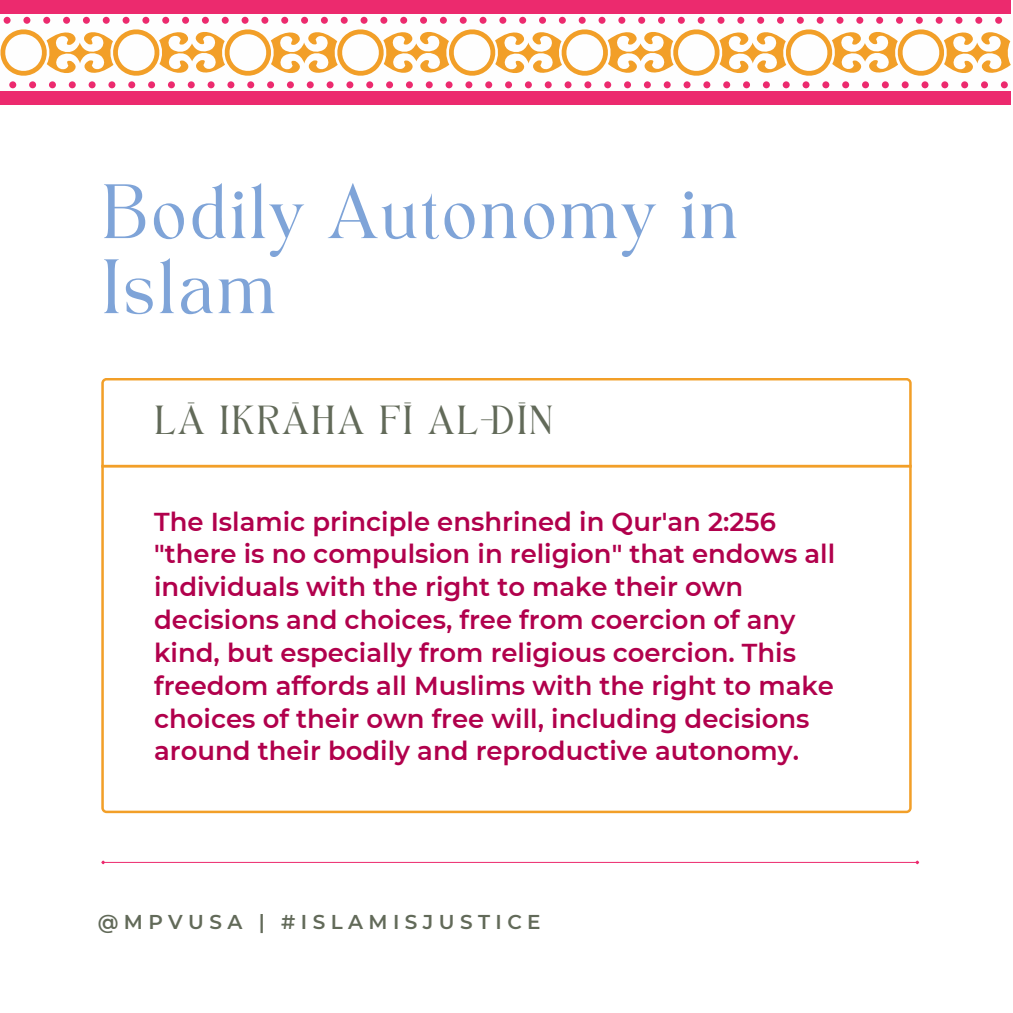
<style>
.page{position:relative;width:1013px;height:1013px;background:#fff}
.page>*{position:absolute;margin:0;border:0;box-sizing:border-box;transform-origin:0 0}
.t1{font:53.75px/75px "TAN Angleton";color:#7fa4d8}
.t2{font:28.38px "TAN Angleton";letter-spacing:.05em;color:#626a59}
.t3{font:600 25.88px/32.8px "Montserrat";color:#b1004c}
.t4{font:600 20px "Montserrat";letter-spacing:.27em;color:#626a59}
</style>
<div class="page">
<svg style="left:101px;top:378px;width:810px;height:435px"></svg>
<hr style="left:101px;top:465px;width:810px;height:2px;background:#f29f28">
<hr style="left:105px;top:862px;width:810px;height:1px;background:#ec2a6e">
<svg style="left:101px;top:860px;width:5px;height:5px"></svg>
<svg style="left:914px;top:860px;width:6px;height:5px"></svg>
<svg style="left:0;top:29px;width:1010px;height:47px"></svg>
<div style="left:995px;top:17px;width:7px;height:7px;background:#ec2a6e;border-radius:50%"></div>
<div style="left:975px;top:17px;width:7px;height:7px;background:#ec2a6e;border-radius:50%"></div>
<div style="left:955px;top:17px;width:7px;height:7px;background:#ec2a6e;border-radius:50%"></div>
<div style="left:935px;top:17px;width:7px;height:7px;background:#ec2a6e;border-radius:50%"></div>
<div style="left:915px;top:17px;width:7px;height:7px;background:#ec2a6e;border-radius:50%"></div>
<div style="left:896px;top:17px;width:7px;height:7px;background:#ec2a6e;border-radius:50%"></div>
<div style="left:876px;top:17px;width:7px;height:7px;background:#ec2a6e;border-radius:50%"></div>
<div style="left:856px;top:17px;width:7px;height:7px;background:#ec2a6e;border-radius:50%"></div>
<div style="left:836px;top:17px;width:7px;height:7px;background:#ec2a6e;border-radius:50%"></div>
<div style="left:816px;top:17px;width:7px;height:7px;background:#ec2a6e;border-radius:50%"></div>
<div style="left:796px;top:17px;width:7px;height:7px;background:#ec2a6e;border-radius:50%"></div>
<div style="left:777px;top:17px;width:7px;height:7px;background:#ec2a6e;border-radius:50%"></div>
<div style="left:757px;top:17px;width:7px;height:7px;background:#ec2a6e;border-radius:50%"></div>
<div style="left:737px;top:17px;width:7px;height:7px;background:#ec2a6e;border-radius:50%"></div>
<div style="left:717px;top:17px;width:7px;height:7px;background:#ec2a6e;border-radius:50%"></div>
<div style="left:697px;top:17px;width:7px;height:7px;background:#ec2a6e;border-radius:50%"></div>
<div style="left:678px;top:17px;width:7px;height:7px;background:#ec2a6e;border-radius:50%"></div>
<div style="left:658px;top:17px;width:7px;height:7px;background:#ec2a6e;border-radius:50%"></div>
<div style="left:638px;top:17px;width:7px;height:7px;background:#ec2a6e;border-radius:50%"></div>
<div style="left:618px;top:17px;width:7px;height:7px;background:#ec2a6e;border-radius:50%"></div>
<div style="left:598px;top:17px;width:7px;height:7px;background:#ec2a6e;border-radius:50%"></div>
<div style="left:578px;top:17px;width:7px;height:7px;background:#ec2a6e;border-radius:50%"></div>
<div style="left:559px;top:17px;width:7px;height:7px;background:#ec2a6e;border-radius:50%"></div>
<div style="left:539px;top:17px;width:7px;height:7px;background:#ec2a6e;border-radius:50%"></div>
<div style="left:519px;top:17px;width:7px;height:7px;background:#ec2a6e;border-radius:50%"></div>
<div style="left:499px;top:17px;width:7px;height:7px;background:#ec2a6e;border-radius:50%"></div>
<div style="left:479px;top:17px;width:7px;height:7px;background:#ec2a6e;border-radius:50%"></div>
<div style="left:460px;top:17px;width:6px;height:7px;background:#ec2a6e;border-radius:50%"></div>
<div style="left:440px;top:17px;width:7px;height:7px;background:#ec2a6e;border-radius:50%"></div>
<div style="left:420px;top:17px;width:7px;height:7px;background:#ec2a6e;border-radius:50%"></div>
<div style="left:400px;top:17px;width:7px;height:7px;background:#ec2a6e;border-radius:50%"></div>
<div style="left:380px;top:17px;width:7px;height:7px;background:#ec2a6e;border-radius:50%"></div>
<div style="left:360px;top:17px;width:7px;height:7px;background:#ec2a6e;border-radius:50%"></div>
<div style="left:341px;top:17px;width:7px;height:7px;background:#ec2a6e;border-radius:50%"></div>
<div style="left:321px;top:17px;width:7px;height:7px;background:#ec2a6e;border-radius:50%"></div>
<div style="left:301px;top:17px;width:7px;height:7px;background:#ec2a6e;border-radius:50%"></div>
<div style="left:281px;top:17px;width:7px;height:7px;background:#ec2a6e;border-radius:50%"></div>
<div style="left:261px;top:17px;width:7px;height:7px;background:#ec2a6e;border-radius:50%"></div>
<div style="left:241px;top:17px;width:7px;height:7px;background:#ec2a6e;border-radius:50%"></div>
<div style="left:222px;top:17px;width:7px;height:7px;background:#ec2a6e;border-radius:50%"></div>
<div style="left:202px;top:17px;width:7px;height:7px;background:#ec2a6e;border-radius:50%"></div>
<div style="left:182px;top:17px;width:7px;height:7px;background:#ec2a6e;border-radius:50%"></div>
<div style="left:162px;top:17px;width:7px;height:7px;background:#ec2a6e;border-radius:50%"></div>
<div style="left:142px;top:17px;width:7px;height:7px;background:#ec2a6e;border-radius:50%"></div>
<div style="left:123px;top:17px;width:7px;height:7px;background:#ec2a6e;border-radius:50%"></div>
<div style="left:103px;top:17px;width:7px;height:7px;background:#ec2a6e;border-radius:50%"></div>
<div style="left:83px;top:17px;width:7px;height:7px;background:#ec2a6e;border-radius:50%"></div>
<div style="left:63px;top:17px;width:7px;height:7px;background:#ec2a6e;border-radius:50%"></div>
<div style="left:43px;top:17px;width:7px;height:7px;background:#ec2a6e;border-radius:50%"></div>
<div style="left:23px;top:17px;width:7px;height:7px;background:#ec2a6e;border-radius:50%"></div>
<div style="left:4px;top:17px;width:7px;height:7px;background:#ec2a6e;border-radius:50%"></div>
<div style="left:1000px;top:81px;width:7px;height:7px;background:#ec2a6e;border-radius:50%"></div>
<div style="left:981px;top:81px;width:7px;height:7px;background:#ec2a6e;border-radius:50%"></div>
<div style="left:961px;top:81px;width:7px;height:7px;background:#ec2a6e;border-radius:50%"></div>
<div style="left:941px;top:81px;width:7px;height:7px;background:#ec2a6e;border-radius:50%"></div>
<div style="left:921px;top:81px;width:7px;height:7px;background:#ec2a6e;border-radius:50%"></div>
<div style="left:901px;top:81px;width:7px;height:7px;background:#ec2a6e;border-radius:50%"></div>
<div style="left:881px;top:81px;width:7px;height:7px;background:#ec2a6e;border-radius:50%"></div>
<div style="left:862px;top:81px;width:7px;height:7px;background:#ec2a6e;border-radius:50%"></div>
<div style="left:842px;top:81px;width:7px;height:7px;background:#ec2a6e;border-radius:50%"></div>
<div style="left:822px;top:81px;width:7px;height:7px;background:#ec2a6e;border-radius:50%"></div>
<div style="left:802px;top:81px;width:7px;height:7px;background:#ec2a6e;border-radius:50%"></div>
<div style="left:782px;top:81px;width:7px;height:7px;background:#ec2a6e;border-radius:50%"></div>
<div style="left:763px;top:81px;width:6px;height:7px;background:#ec2a6e;border-radius:50%"></div>
<div style="left:743px;top:81px;width:7px;height:7px;background:#ec2a6e;border-radius:50%"></div>
<div style="left:723px;top:81px;width:7px;height:7px;background:#ec2a6e;border-radius:50%"></div>
<div style="left:703px;top:81px;width:7px;height:7px;background:#ec2a6e;border-radius:50%"></div>
<div style="left:683px;top:81px;width:7px;height:7px;background:#ec2a6e;border-radius:50%"></div>
<div style="left:663px;top:81px;width:7px;height:7px;background:#ec2a6e;border-radius:50%"></div>
<div style="left:644px;top:81px;width:7px;height:7px;background:#ec2a6e;border-radius:50%"></div>
<div style="left:624px;top:81px;width:7px;height:7px;background:#ec2a6e;border-radius:50%"></div>
<div style="left:604px;top:81px;width:7px;height:7px;background:#ec2a6e;border-radius:50%"></div>
<div style="left:584px;top:81px;width:7px;height:7px;background:#ec2a6e;border-radius:50%"></div>
<div style="left:564px;top:81px;width:7px;height:7px;background:#ec2a6e;border-radius:50%"></div>
<div style="left:544px;top:81px;width:7px;height:7px;background:#ec2a6e;border-radius:50%"></div>
<div style="left:525px;top:81px;width:7px;height:7px;background:#ec2a6e;border-radius:50%"></div>
<div style="left:505px;top:81px;width:7px;height:7px;background:#ec2a6e;border-radius:50%"></div>
<div style="left:485px;top:81px;width:7px;height:7px;background:#ec2a6e;border-radius:50%"></div>
<div style="left:465px;top:81px;width:7px;height:7px;background:#ec2a6e;border-radius:50%"></div>
<div style="left:445px;top:81px;width:7px;height:7px;background:#ec2a6e;border-radius:50%"></div>
<div style="left:426px;top:81px;width:7px;height:7px;background:#ec2a6e;border-radius:50%"></div>
<div style="left:406px;top:81px;width:7px;height:7px;background:#ec2a6e;border-radius:50%"></div>
<div style="left:386px;top:81px;width:7px;height:7px;background:#ec2a6e;border-radius:50%"></div>
<div style="left:366px;top:81px;width:7px;height:7px;background:#ec2a6e;border-radius:50%"></div>
<div style="left:346px;top:81px;width:7px;height:7px;background:#ec2a6e;border-radius:50%"></div>
<div style="left:326px;top:81px;width:7px;height:7px;background:#ec2a6e;border-radius:50%"></div>
<div style="left:307px;top:81px;width:7px;height:7px;background:#ec2a6e;border-radius:50%"></div>
<div style="left:287px;top:81px;width:7px;height:7px;background:#ec2a6e;border-radius:50%"></div>
<div style="left:267px;top:81px;width:7px;height:7px;background:#ec2a6e;border-radius:50%"></div>
<div style="left:247px;top:81px;width:7px;height:7px;background:#ec2a6e;border-radius:50%"></div>
<div style="left:227px;top:81px;width:7px;height:7px;background:#ec2a6e;border-radius:50%"></div>
<div style="left:208px;top:81px;width:6px;height:7px;background:#ec2a6e;border-radius:50%"></div>
<div style="left:188px;top:81px;width:7px;height:7px;background:#ec2a6e;border-radius:50%"></div>
<div style="left:168px;top:81px;width:7px;height:7px;background:#ec2a6e;border-radius:50%"></div>
<div style="left:148px;top:81px;width:7px;height:7px;background:#ec2a6e;border-radius:50%"></div>
<div style="left:128px;top:81px;width:7px;height:7px;background:#ec2a6e;border-radius:50%"></div>
<div style="left:108px;top:81px;width:7px;height:7px;background:#ec2a6e;border-radius:50%"></div>
<div style="left:89px;top:81px;width:7px;height:7px;background:#ec2a6e;border-radius:50%"></div>
<div style="left:69px;top:81px;width:7px;height:7px;background:#ec2a6e;border-radius:50%"></div>
<div style="left:49px;top:81px;width:7px;height:7px;background:#ec2a6e;border-radius:50%"></div>
<div style="left:29px;top:81px;width:7px;height:7px;background:#ec2a6e;border-radius:50%"></div>
<div style="left:9px;top:81px;width:7px;height:7px;background:#ec2a6e;border-radius:50%"></div>
<div style="left:0;top:0;width:1011px;height:14px;background:#ec2a6e"></div>
<div style="left:0;top:91px;width:1011px;height:14px;background:#ec2a6e"></div>
<p class="t1" style="left:101px;top:183px;width:639px">Bodily Autonomy in<br>Islam</p>
<p class="t2" style="left:154px;top:405px;width:401px">LĀ IKRĀHA FĪ AL-DĪN</p>
<p class="t3" style="left:154px;top:505px;width:682px">The Islamic principle enshrined in Qur'an 2:256 "there is no compulsion in religion" that endows all individuals with the right to make their own decisions and choices, free from coercion of any kind, but especially from religious coercion. This freedom affords all Muslims with the right to make choices of their own free will, including decisions around their bodily and reproductive autonomy.</p>
<p class="t4" style="left:98px;top:910px;width:444px">@MPVUSA | #ISLAMISJUSTICE</p>
</div>
